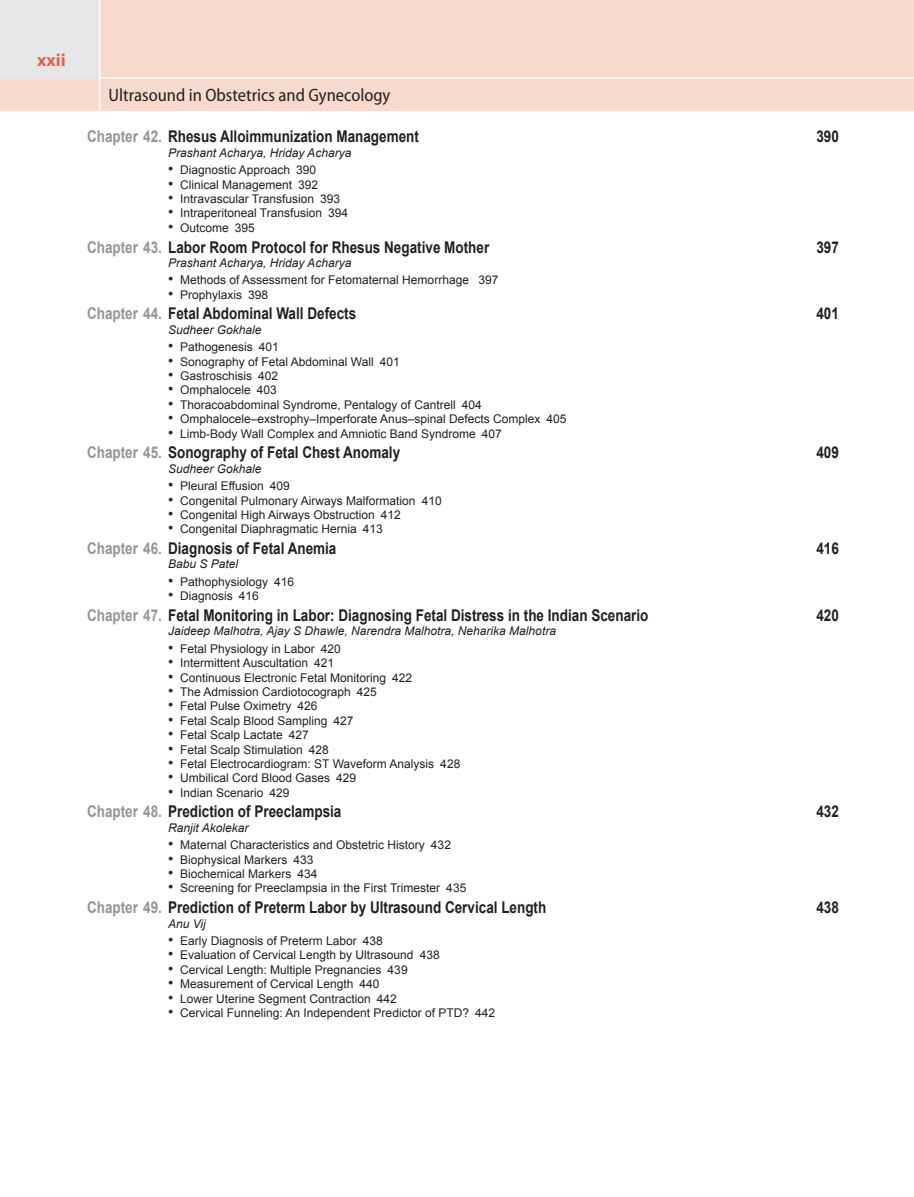
<style>
.page{position:relative;width:914px;height:1197px;background:#fff}
.page>*{position:absolute;margin:0;border:0;box-sizing:border-box;transform-origin:0 0}
.t1{font:semi-condensed 18px "Myriad Pro";color:#231f20}
.t2{font:700 18px "Myriad Pro";color:#dc6549}
.t3{font:700 16.2px "Arial";color:#231f20;scale:.83 1}
.t4{font:12px "Arial";color:#231f20}
.t5{font:italic 12px "Arial";color:#231f20}
.s1{color:#939598}
.s2{font-size:15px}
</style>
<div class="page">
<div style="left:0;top:0;width:914px;height:110px;background:#f8dacd"></div>
<hr style="left:99px;top:0;width:1px;height:114px;background:#fff">
<hr style="left:0;top:77px;width:914px;height:2px;background:#fff">
<div style="left:0;top:0;width:99px;height:78px;background:#e6e7e9"></div>
<h1 class="t2" style="left:37px;top:48px;width:30px">xxii</h1>
<h1 class="t1" style="left:109px;top:85px;width:283px">Ultrasound in Obstetrics and Gynecology</h1>
<h2 class="t3" style="left:87px;top:126px;width:401px"><span class="s1">Chapter 42.</span> Rhesus Alloimmunization Management</h2>
<h2 class="t3" style="left:816px;top:126px;width:29px">390</h2>
<p class="t5" style="left:168px;top:145px;width:185px">Prashant Acharya, Hriday Acharya</p>
<p class="t4" style="left:168px;top:162px;width:150px"><span class="s2">•</span> Diagnostic Approach 390</p>
<p class="t4" style="left:168px;top:177px;width:152px"><span class="s2">•</span> Clinical Management 392</p>
<p class="t4" style="left:168px;top:191px;width:174px"><span class="s2">•</span> Intravascular Transfusion 393</p>
<p class="t4" style="left:168px;top:205px;width:182px"><span class="s2">•</span> Intraperitoneal Transfusion 394</p>
<p class="t4" style="left:168px;top:220px;width:88px"><span class="s2">•</span> Outcome 395</p>
<h2 class="t3" style="left:87px;top:236px;width:486px"><span class="s1">Chapter 43.</span> Labor Room Protocol for Rhesus Negative Mother</h2>
<h2 class="t3" style="left:816px;top:236px;width:29px">397</h2>
<p class="t5" style="left:168px;top:255px;width:185px">Prashant Acharya, Hriday Acharya</p>
<p class="t4" style="left:168px;top:272px;width:332px"><span class="s2">•</span> Methods of Assessment for Fetomaternal Hemorrhage 397</p>
<p class="t4" style="left:168px;top:287px;width:102px"><span class="s2">•</span> Prophylaxis 398</p>
<h2 class="t3" style="left:87px;top:303px;width:326px"><span class="s1">Chapter 44.</span> Fetal Abdominal Wall Defects</h2>
<h2 class="t3" style="left:816px;top:303px;width:29px">401</h2>
<p class="t5" style="left:168px;top:322px;width:95px">Sudheer Gokhale</p>
<p class="t4" style="left:168px;top:339px;width:112px"><span class="s2">•</span> Pathogenesis 401</p>
<p class="t4" style="left:168px;top:354px;width:233px"><span class="s2">•</span> Sonography of Fetal Abdominal Wall 401</p>
<p class="t4" style="left:168px;top:368px;width:112px"><span class="s2">•</span> Gastroschisis 402</p>
<p class="t4" style="left:168px;top:382px;width:110px"><span class="s2">•</span> Omphalocele 403</p>
<p class="t4" style="left:168px;top:397px;width:315px"><span class="s2">•</span> Thoracoabdominal Syndrome, Pentalogy of Cantrell 404</p>
<p class="t4" style="left:168px;top:411px;width:400px"><span class="s2">•</span> Omphalocele–exstrophy–Imperforate Anus–spinal Defects Complex 405</p>
<p class="t4" style="left:168px;top:426px;width:335px"><span class="s2">•</span> Limb-Body Wall Complex and Amniotic Band Syndrome 407</p>
<h2 class="t3" style="left:87px;top:442px;width:379px"><span class="s1">Chapter 45.</span> Sonography of Fetal Chest Anomaly</h2>
<h2 class="t3" style="left:816px;top:442px;width:29px">409</h2>
<p class="t5" style="left:168px;top:461px;width:95px">Sudheer Gokhale</p>
<p class="t4" style="left:168px;top:478px;width:123px"><span class="s2">•</span> Pleural Effusion 409</p>
<p class="t4" style="left:168px;top:492px;width:275px"><span class="s2">•</span> Congenital Pulmonary Airways Malformation 410</p>
<p class="t4" style="left:168px;top:507px;width:234px"><span class="s2">•</span> Congenital High Airways Obstruction 412</p>
<p class="t4" style="left:168px;top:521px;width:216px"><span class="s2">•</span> Congenital Diaphragmatic Hernia 413</p>
<h2 class="t3" style="left:87px;top:538px;width:302px"><span class="s1">Chapter 46.</span> Diagnosis of Fetal Anemia</h2>
<h2 class="t3" style="left:816px;top:538px;width:29px">416</h2>
<p class="t5" style="left:168px;top:556px;width:72px">Babu S Patel</p>
<p class="t4" style="left:168px;top:574px;width:128px"><span class="s2">•</span> Pathophysiology 416</p>
<p class="t4" style="left:168px;top:588px;width:92px"><span class="s2">•</span> Diagnosis 416</p>
<h2 class="t3" style="left:87px;top:604px;width:678px"><span class="s1">Chapter 47.</span> Fetal Monitoring in Labor: Diagnosing Fetal Distress in the Indian Scenario</h2>
<h2 class="t3" style="left:816px;top:604px;width:29px">420</h2>
<p class="t5" style="left:168px;top:623px;width:389px">Jaideep Malhotra, Ajay S Dhawle, Narendra Malhotra, Neharika Malhotra</p>
<p class="t4" style="left:168px;top:641px;width:174px"><span class="s2">•</span> Fetal Physiology in Labor 420</p>
<p class="t4" style="left:168px;top:655px;width:168px"><span class="s2">•</span> Intermittent Auscultation 421</p>
<p class="t4" style="left:168px;top:669px;width:246px"><span class="s2">•</span> Continuous Electronic Fetal Monitoring 422</p>
<p class="t4" style="left:168px;top:684px;width:210px"><span class="s2">•</span> The Admission Cardiotocograph 425</p>
<p class="t4" style="left:168px;top:698px;width:151px"><span class="s2">•</span> Fetal Pulse Oximetry 426</p>
<p class="t4" style="left:168px;top:713px;width:187px"><span class="s2">•</span> Fetal Scalp Blood Sampling 427</p>
<p class="t4" style="left:168px;top:727px;width:142px"><span class="s2">•</span> Fetal Scalp Lactate 427</p>
<p class="t4" style="left:168px;top:741px;width:162px"><span class="s2">•</span> Fetal Scalp Stimulation 428</p>
<p class="t4" style="left:168px;top:756px;width:294px"><span class="s2">•</span> Fetal Electrocardiogram: St Waveform Analysis 428</p>
<p class="t4" style="left:168px;top:770px;width:190px"><span class="s2">•</span> Umbilical Cord Blood Gases 429</p>
<p class="t4" style="left:168px;top:785px;width:123px"><span class="s2">•</span> Indian Scenario 429</p>
<h2 class="t3" style="left:87px;top:801px;width:308px"><span class="s1">Chapter 48.</span> Prediction of Preeclampsia</h2>
<h2 class="t3" style="left:816px;top:801px;width:29px">432</h2>
<p class="t5" style="left:168px;top:820px;width:82px">Ranjit Akolekar</p>
<p class="t4" style="left:168px;top:837px;width:284px"><span class="s2">•</span> Maternal Characteristics and Obstetric History 432</p>
<p class="t4" style="left:168px;top:852px;width:147px"><span class="s2">•</span> Biophysical Markers 433</p>
<p class="t4" style="left:168px;top:866px;width:151px"><span class="s2">•</span> Biochemical Markers 434</p>
<p class="t4" style="left:168px;top:880px;width:300px"><span class="s2">•</span> Screening for Preeclampsia in the First Trimester 435</p>
<h2 class="t3" style="left:87px;top:897px;width:555px"><span class="s1">Chapter 49.</span> Prediction of Preterm Labor by Ultrasound Cervical Length</h2>
<h2 class="t3" style="left:816px;top:897px;width:29px">438</h2>
<p class="t5" style="left:168px;top:916px;width:39px">Anu Vij</p>
<p class="t4" style="left:168px;top:933px;width:216px"><span class="s2">•</span> Early Diagnosis of Preterm Labor 438</p>
<p class="t4" style="left:168px;top:947px;width:273px"><span class="s2">•</span> Evaluation of Cervical Length by Ultrasound 438</p>
<p class="t4" style="left:168px;top:962px;width:241px"><span class="s2">•</span> Cervical Length: Multiple Pregnancies 439</p>
<p class="t4" style="left:168px;top:976px;width:213px"><span class="s2">•</span> Measurement of Cervical Length 440</p>
<p class="t4" style="left:168px;top:990px;width:230px"><span class="s2">•</span> Lower Uterine Segment Contraction 442</p>
<p class="t4" style="left:168px;top:1005px;width:328px"><span class="s2">•</span> Cervical Funneling: An Independent Predictor of Ptd? 442</p>
</div>
